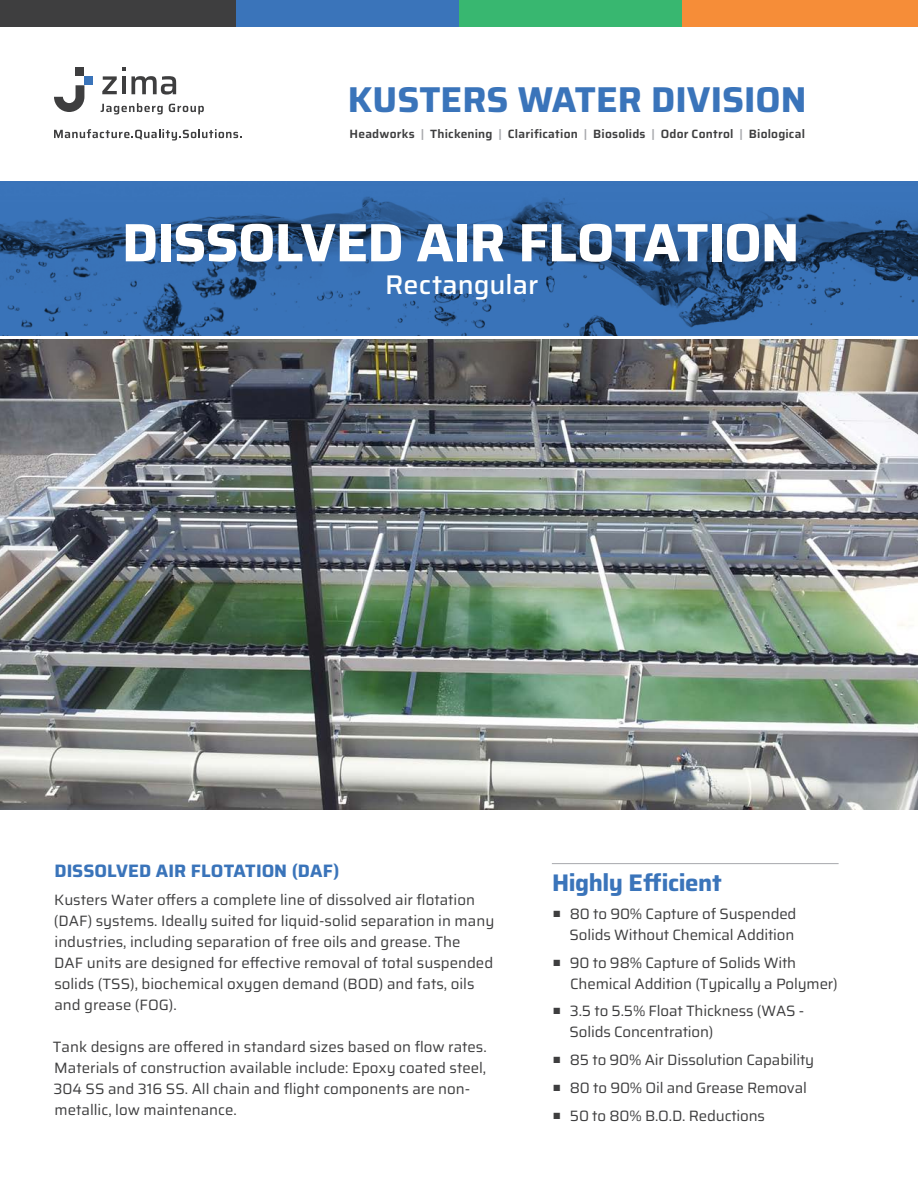
<style>
.page{position:relative;width:918px;height:1188px;background:#fff}
.page>*{position:absolute;margin:0;border:0;box-sizing:border-box;transform-origin:0 0}
.t1{font:700 54px "Saira";letter-spacing:-.02em;color:#fff}
.t2{font:700 36px "Saira";color:#3a74ba}
.t3{font:500 27px "Saira";color:#fff}
.t4{font:700 24px "Saira";letter-spacing:-.02em;color:#3a74ba}
.t5{font:700 18px "Saira";color:#3a74ba}
.t6{font:15px/21px "Saira";color:#3e3e3f}
.t7{font:600 12px "Saira";letter-spacing:.015em;color:#3e3e3f}
.s1{color:#a7a8ac}
</style>
<div class="page">
<img style="left:0;top:181px;width:918px;height:154px">
<div style="left:0;top:0;width:237px;height:27px;background:#3e3e3f"></div>
<div style="left:237px;top:0;width:223px;height:27px;background:#3a74ba"></div>
<div style="left:460px;top:0;width:223px;height:27px;background:#38b770"></div>
<div style="left:683px;top:0;width:235px;height:27px;background:#f68d38"></div>
<svg style="left:102px;top:68px;width:74px;height:27px"></svg>
<svg style="left:101px;top:103px;width:62px;height:11px"></svg>
<svg style="left:169px;top:104px;width:35px;height:10px"></svg>
<svg style="left:54px;top:85px;width:30px;height:27px"></svg>
<div style="left:84px;top:76px;width:9px;height:9px;background:#3a74ba"></div>
<div style="left:76px;top:68px;width:8px;height:8px;background:#3e3e3f"></div>
<svg style="left:54px;top:129px;width:188px;height:12px"></svg>
<img style="left:0;top:340px;width:918px;height:470px">
<hr style="left:552px;top:863px;width:287px;height:1px;background:#a7a8ac">
<p class="t2" style="left:348px;top:70px;width:460px">KUSTERS WATER DIVISION</p>
<p class="t7" style="left:350px;top:124px;width:457px">Headworks <span class="s1">|</span> Thickening <span class="s1">|</span> Clarification <span class="s1">|</span> Biosolids <span class="s1">|</span> Odor Control <span class="s1">|</span> Biological</p>
<p class="t1" style="left:122px;top:199px;width:679px">DISSOLVED AIR FLOTATION</p>
<p class="t3" style="left:385px;top:262px;width:155px">Rectangular</p>
<p class="t5" style="left:55px;top:856px;width:287px">DISSOLVED AIR FLOTATION (DAF)</p>
<p class="t6" style="left:54px;top:889px;width:442px">Kusters Water offers a complete line of dissolved air flotation (DAF) systems. Ideally suited for liquid-solid separation in many industries, including separation of free oils and grease. The<br>DAF units are designed for effective removal of total suspended solids (TSS), biochemical oxygen demand (BOD) and fats, oils and grease (FOG).</p>
<p class="t6" style="left:53px;top:1036px;width:435px">Tank designs are offered in standard sizes based on flow rates.<br>Materials of construction available include: Epoxy coated steel, 304 SS and 316 SS. All chain and flight components are non&shy;metallic, low maintenance.</p>
<p class="t4" style="left:552px;top:863px;width:171px">Highly Efficient</p>
<p class="t6" style="left:553px;top:902px;width:245px;text-align:right">■ 80 to 90% Capture of Suspended<br>Solids Without Chemical Addition</p>
<p class="t6" style="left:570px;top:951px;width:269px;text-indent:-17px">■ 90 to 98% Capture of Solids With<br>Chemical Addition (Typically a Polymer)</p>
<p class="t6" style="left:570px;top:1000px;width:236px;text-indent:-16px">■ 3.5 to 5.5% Float Thickness (WAS -<br>Solids Concentration)</p>
<p class="t6" style="left:553px;top:1049px;width:262px">■ 85 to 90% Air Dissolution Capability</p>
<p class="t6" style="left:553px;top:1076px;width:255px">■ 80 to 90% Oil and Grease Removal</p>
<p class="t6" style="left:553px;top:1104px;width:213px">■ 50 to 80% B.O.D. Reductions</p>
</div>
